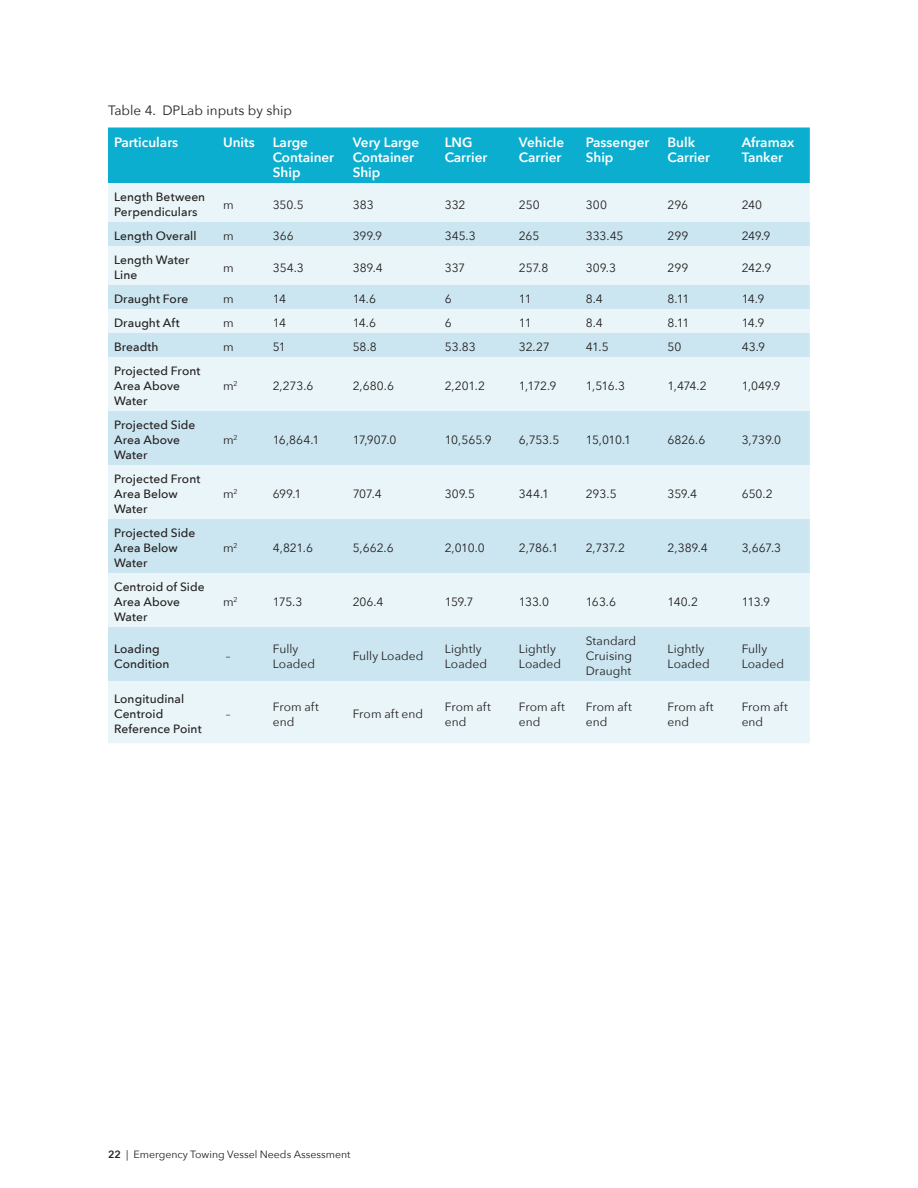
<style>
.page{position:relative;width:918px;height:1188px;background:#fff}
.page>*{position:absolute;margin:0;border:0;box-sizing:border-box;transform-origin:0 0}
.t1{font:600 13.5px/15px "Avenir Next";color:#fff}
.t2{font:13.5px "Avenir Next";color:#231f20}
.t3{font:12px/15px "Avenir Next";color:#231f20}
.t4{font:500 12px/15px "Avenir Next";letter-spacing:.005em;color:#231f20}
.t5{font:10.5px "Avenir Next";color:#231f20}
.s1{font-weight:600}
</style>
<div class="page">
<div style="left:108px;top:128px;width:702px;height:55px;background:#0caecf"></div>
<div style="left:108px;top:183px;width:702px;height:560px;background:#e9f5f8"></div>
<svg style="left:108px;top:222px;width:702px;height:459px;background:#d9edf3"></svg>
<p class="t2" style="left:108px;top:99px;width:186px">Table 4. DPLab inputs by ship</p>
<p class="t1" style="left:114px;top:134px;width:66px">Particulars</p>
<p class="t1" style="left:223px;top:134px;width:33px">Units</p>
<p class="t1" style="left:273px;top:134px;width:63px">Large<br>Container<br>Ship</p>
<p class="t1" style="left:353px;top:134px;width:68px">Very Large<br>Container<br>Ship</p>
<p class="t1" style="left:445px;top:134px;width:44px">LNG<br>Carrier</p>
<p class="t1" style="left:519px;top:134px;width:47px">Vehicle<br>Carrier</p>
<p class="t1" style="left:586px;top:134px;width:65px">Passenger<br>Ship</p>
<p class="t1" style="left:668px;top:134px;width:44px">Bulk<br>Carrier</p>
<p class="t1" style="left:742px;top:134px;width:54px">Aframax<br>Tanker</p>
<p class="t4" style="left:114px;top:189px;width:93px">Length Between<br>Perpendiculars</p>
<p class="t3" style="left:223px;top:196px;width:12px">m</p>
<p class="t3" style="left:273px;top:196px;width:32px">350.5</p>
<p class="t3" style="left:353px;top:196px;width:23px">383</p>
<p class="t3" style="left:445px;top:196px;width:22px">332</p>
<p class="t3" style="left:519px;top:196px;width:22px">250</p>
<p class="t3" style="left:586px;top:196px;width:23px">300</p>
<p class="t3" style="left:668px;top:196px;width:22px">296</p>
<p class="t3" style="left:742px;top:196px;width:22px">240</p>
<p class="t4" style="left:114px;top:228px;width:84px">Length Overall</p>
<p class="t3" style="left:223px;top:228px;width:12px">m</p>
<p class="t3" style="left:273px;top:228px;width:22px">366</p>
<p class="t3" style="left:353px;top:228px;width:31px">399.9</p>
<p class="t3" style="left:445px;top:228px;width:33px">345.3</p>
<p class="t3" style="left:519px;top:228px;width:22px">265</p>
<p class="t3" style="left:586px;top:228px;width:39px">333.45</p>
<p class="t3" style="left:668px;top:228px;width:22px">299</p>
<p class="t3" style="left:742px;top:228px;width:30px">249.9</p>
<p class="t4" style="left:114px;top:252px;width:77px">Length Water<br>Line</p>
<p class="t3" style="left:223px;top:259px;width:12px">m</p>
<p class="t3" style="left:273px;top:259px;width:33px">354.3</p>
<p class="t3" style="left:353px;top:259px;width:32px">389.4</p>
<p class="t3" style="left:445px;top:259px;width:22px">337</p>
<p class="t3" style="left:519px;top:259px;width:31px">257.8</p>
<p class="t3" style="left:586px;top:259px;width:32px">309.3</p>
<p class="t3" style="left:668px;top:259px;width:22px">299</p>
<p class="t3" style="left:742px;top:259px;width:31px">242.9</p>
<p class="t4" style="left:114px;top:291px;width:76px">Draught Fore</p>
<p class="t3" style="left:223px;top:291px;width:12px">m</p>
<p class="t3" style="left:273px;top:291px;width:15px">14</p>
<p class="t3" style="left:353px;top:291px;width:25px">14.6</p>
<p class="t3" style="left:445px;top:291px;width:8px">6</p>
<p class="t3" style="left:519px;top:291px;width:14px">11</p>
<p class="t3" style="left:586px;top:291px;width:19px">8.4</p>
<p class="t3" style="left:668px;top:291px;width:23px">8.11</p>
<p class="t3" style="left:742px;top:291px;width:24px">14.9</p>
<p class="t4" style="left:114px;top:315px;width:67px">Draught Aft</p>
<p class="t3" style="left:223px;top:315px;width:12px">m</p>
<p class="t3" style="left:273px;top:315px;width:15px">14</p>
<p class="t3" style="left:353px;top:315px;width:25px">14.6</p>
<p class="t3" style="left:445px;top:315px;width:8px">6</p>
<p class="t3" style="left:519px;top:315px;width:14px">11</p>
<p class="t3" style="left:586px;top:315px;width:19px">8.4</p>
<p class="t3" style="left:668px;top:315px;width:23px">8.11</p>
<p class="t3" style="left:742px;top:315px;width:24px">14.9</p>
<p class="t4" style="left:114px;top:339px;width:46px">Breadth</p>
<p class="t3" style="left:223px;top:339px;width:12px">m</p>
<p class="t3" style="left:273px;top:339px;width:15px">51</p>
<p class="t3" style="left:353px;top:339px;width:26px">58.8</p>
<p class="t3" style="left:445px;top:339px;width:33px">53.83</p>
<p class="t3" style="left:519px;top:339px;width:32px">32.27</p>
<p class="t3" style="left:586px;top:339px;width:24px">41.5</p>
<p class="t3" style="left:668px;top:339px;width:15px">50</p>
<p class="t3" style="left:742px;top:339px;width:25px">43.9</p>
<p class="t4" style="left:114px;top:363px;width:88px">Projected Front<br>Area Above<br>Water</p>
<p class="t3" style="left:223px;top:378px;width:16px">m<sup>2</sup></p>
<p class="t3" style="left:273px;top:378px;width:42px">2,273.6</p>
<p class="t3" style="left:353px;top:378px;width:43px">2,680.6</p>
<p class="t3" style="left:445px;top:378px;width:42px">2,201.2</p>
<p class="t3" style="left:519px;top:378px;width:39px">1,172.9</p>
<p class="t3" style="left:586px;top:378px;width:41px">1,516.3</p>
<p class="t3" style="left:668px;top:378px;width:41px">1,474.2</p>
<p class="t3" style="left:742px;top:378px;width:40px">1,049.9</p>
<p class="t4" style="left:114px;top:417px;width:83px">Projected Side<br>Area Above<br>Water</p>
<p class="t4" style="left:114px;top:471px;width:88px">Projected Front<br>Area Below<br>Water</p>
<p class="t4" style="left:114px;top:525px;width:83px">Projected Side<br>Area Below<br>Water</p>
<p class="t4" style="left:114px;top:579px;width:92px">Centroid of Side<br>Area Above<br>Water</p>
<p class="t4" style="left:114px;top:640px;width:57px">Loading<br>Condition</p>
<p class="t4" style="left:114px;top:691px;width:89px">Longitudinal<br>Centroid<br>Reference Point</p>
<p class="t3" style="left:223px;top:432px;width:16px">m<sup>2</sup></p>
<p class="t3" style="left:273px;top:432px;width:48px">16,864.1</p>
<p class="t3" style="left:353px;top:432px;width:45px">17,907.0</p>
<p class="t3" style="left:445px;top:432px;width:48px">10,565.9</p>
<p class="t3" style="left:519px;top:432px;width:42px">6,753.5</p>
<p class="t3" style="left:586px;top:432px;width:47px">15,010.1</p>
<p class="t3" style="left:668px;top:432px;width:39px">6826.6</p>
<p class="t3" style="left:742px;top:432px;width:41px">3,739.0</p>
<p class="t3" style="left:223px;top:486px;width:16px">m<sup>2</sup></p>
<p class="t3" style="left:273px;top:486px;width:30px">699.1</p>
<p class="t3" style="left:353px;top:486px;width:31px">707.4</p>
<p class="t3" style="left:445px;top:486px;width:32px">309.5</p>
<p class="t3" style="left:519px;top:486px;width:32px">344.1</p>
<p class="t3" style="left:586px;top:486px;width:32px">293.5</p>
<p class="t3" style="left:668px;top:486px;width:31px">359.4</p>
<p class="t3" style="left:742px;top:486px;width:33px">650.2</p>
<p class="t3" style="left:223px;top:540px;width:16px">m<sup>2</sup></p>
<p class="t3" style="left:273px;top:540px;width:42px">4,821.6</p>
<p class="t3" style="left:353px;top:540px;width:43px">5,662.6</p>
<p class="t3" style="left:445px;top:540px;width:41px">2,010.0</p>
<p class="t3" style="left:519px;top:540px;width:41px">2,786.1</p>
<p class="t3" style="left:586px;top:540px;width:41px">2,737.2</p>
<p class="t3" style="left:668px;top:540px;width:42px">2,389.4</p>
<p class="t3" style="left:742px;top:540px;width:41px">3,667.3</p>
<p class="t3" style="left:223px;top:594px;width:16px">m<sup>2</sup></p>
<p class="t3" style="left:273px;top:594px;width:31px">175.3</p>
<p class="t3" style="left:353px;top:594px;width:32px">206.4</p>
<p class="t3" style="left:445px;top:594px;width:30px">159.7</p>
<p class="t3" style="left:519px;top:594px;width:32px">133.0</p>
<p class="t3" style="left:586px;top:594px;width:32px">163.6</p>
<p class="t3" style="left:668px;top:594px;width:32px">140.2</p>
<p class="t3" style="left:742px;top:594px;width:30px">113.9</p>
<p class="t3" style="left:226px;top:648px;width:6px">–</p>
<p class="t3" style="left:226px;top:706px;width:6px">–</p>
<p class="t3" style="left:273px;top:640px;width:44px">Fully<br>Loaded</p>
<p class="t3" style="left:353px;top:648px;width:72px">Fully Loaded</p>
<p class="t3" style="left:445px;top:640px;width:44px">Lightly<br>Loaded</p>
<p class="t3" style="left:519px;top:640px;width:44px">Lightly<br>Loaded</p>
<p class="t3" style="left:586px;top:633px;width:52px">Standard<br>Cruising<br>Draught</p>
<p class="t3" style="left:668px;top:640px;width:44px">Lightly<br>Loaded</p>
<p class="t3" style="left:742px;top:640px;width:44px">Fully<br>Loaded</p>
<p class="t3" style="left:273px;top:698px;width:48px">From aft end</p>
<p class="t3" style="left:353px;top:706px;width:72px">From aft end</p>
<p class="t3" style="left:445px;top:698px;width:48px">From aft end</p>
<p class="t3" style="left:519px;top:698px;width:48px">From aft end</p>
<p class="t3" style="left:586px;top:698px;width:48px">From aft end</p>
<p class="t3" style="left:668px;top:698px;width:48px">From aft end</p>
<p class="t3" style="left:742px;top:698px;width:48px">From aft end</p>
<p class="t5" style="left:108px;top:1145px;width:244px"><span class="s1">22</span> | Emergency Towing Vessel Needs Assessment</p>
</div>
